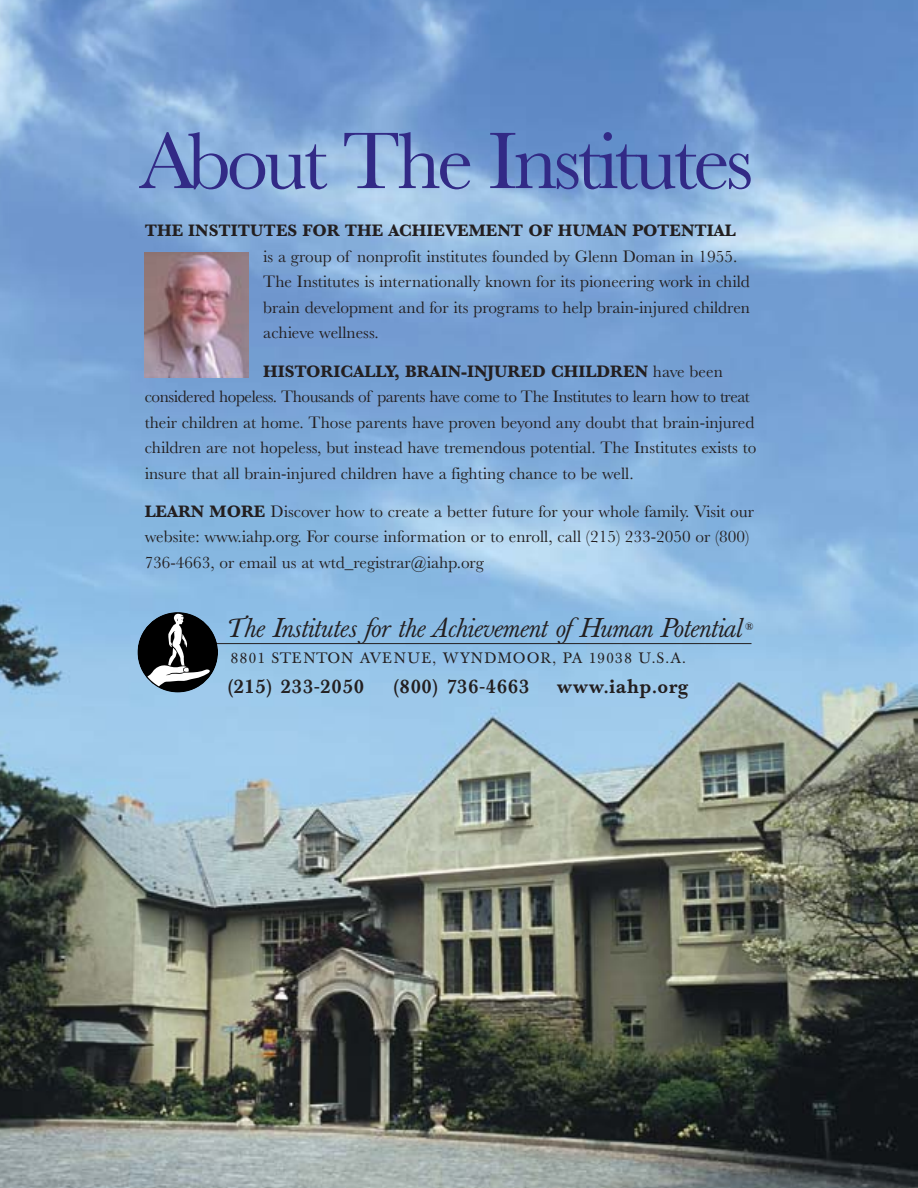
<style>
.page{position:relative;width:918px;height:1188px;background:#fff}
.page>*{position:absolute;margin:0;border:0;box-sizing:border-box;transform-origin:0 0}
.t1{font:83.25px "Baskerville";letter-spacing:-.05em;color:#322a86}
.t2{font:italic 27px "Baskerville";color:#231f20}
.t3{font:500 19.5px "Baskerville";letter-spacing:.07em;color:#231f20}
.t4{font:500 19.5px "Baskerville";letter-spacing:.05em;color:#231f20}
.t5{font:17.25px/25.5px "Baskerville";color:#231f20}
.t6{font:700 17.25px "Baskerville";color:#231f20}
.t7{font:15px "Baskerville";letter-spacing:.095em;color:#231f20}
.t8{font:italic 10.5px "Baskerville";color:#231f20}
.s1{font-weight:700}
</style>
<div class="page">
<img style="left:0;top:0;width:917px;height:1187px">
<img style="left:145px;top:252px;width:103px;height:125px">
<hr style="left:145px;top:643px;width:607px;height:1px;background:#231f20">
<div style="left:137px;top:612px;width:81px;height:80px;background:#000;border-radius:50%"></div>
<svg style="left:147px;top:613px;width:65px;height:73px"></svg>
<h1 class="t1" style="left:139px;top:132px;width:616px">About The Institutes</h1>
<p class="t6" style="left:145px;top:225px;width:593px">THE INSTITUTES FOR THE ACHIEVEMENT OF HUMAN POTENTIAL</p>
<p class="t5" style="left:263px;top:245px;width:488px">is a group of nonprofit institutes founded by Glenn Doman in 1955.<br>The Institutes is internationally known for its pioneering work in child brain development and for its programs to help brain-injured children achieve wellness.</p>
<p class="t5" style="left:145px;top:360px;width:613px;text-indent:119px"><span class="s1">HISTORICALLY, BRAIN-INJURED CHILDREN</span> have been considered hopeless. Thousands of parents have come to The Institutes to learn how to treat their children at home. Those parents have proven beyond any doubt that brain-injured children are not hopeless, but instead have tremendous potential. The Institutes exists to insure that all brain-injured children have a fighting chance to be well.</p>
<p class="t5" style="left:145px;top:500px;width:611px"><span class="s1">LEARN MORE</span> Discover how to create a better future for your whole family. Visit our website: www.iahp.org. For course information or to enroll, call (215) 233-2050 or (800)<br>736-4663, or email us at wtd_registrar@iahp.org</p>
<h2 class="t2" style="left:225px;top:618px;width:517px">The Institutes for the Achievement ofHuman Potential</h2>
<p class="t8" style="left:744px;top:622px;width:10px">®</p>
<p class="t7" style="left:231px;top:652px;width:456px">8801 STENTON AVENUE, WYNDMOOR, PA 19038 U.S.A.</p>
<p class="t3" style="left:226px;top:678px;width:139px">(215) 233-2050</p>
<p class="t3" style="left:392px;top:678px;width:139px">(800) 736-4663</p>
<p class="t4" style="left:557px;top:678px;width:132px">www.iahp.org</p>
</div>
